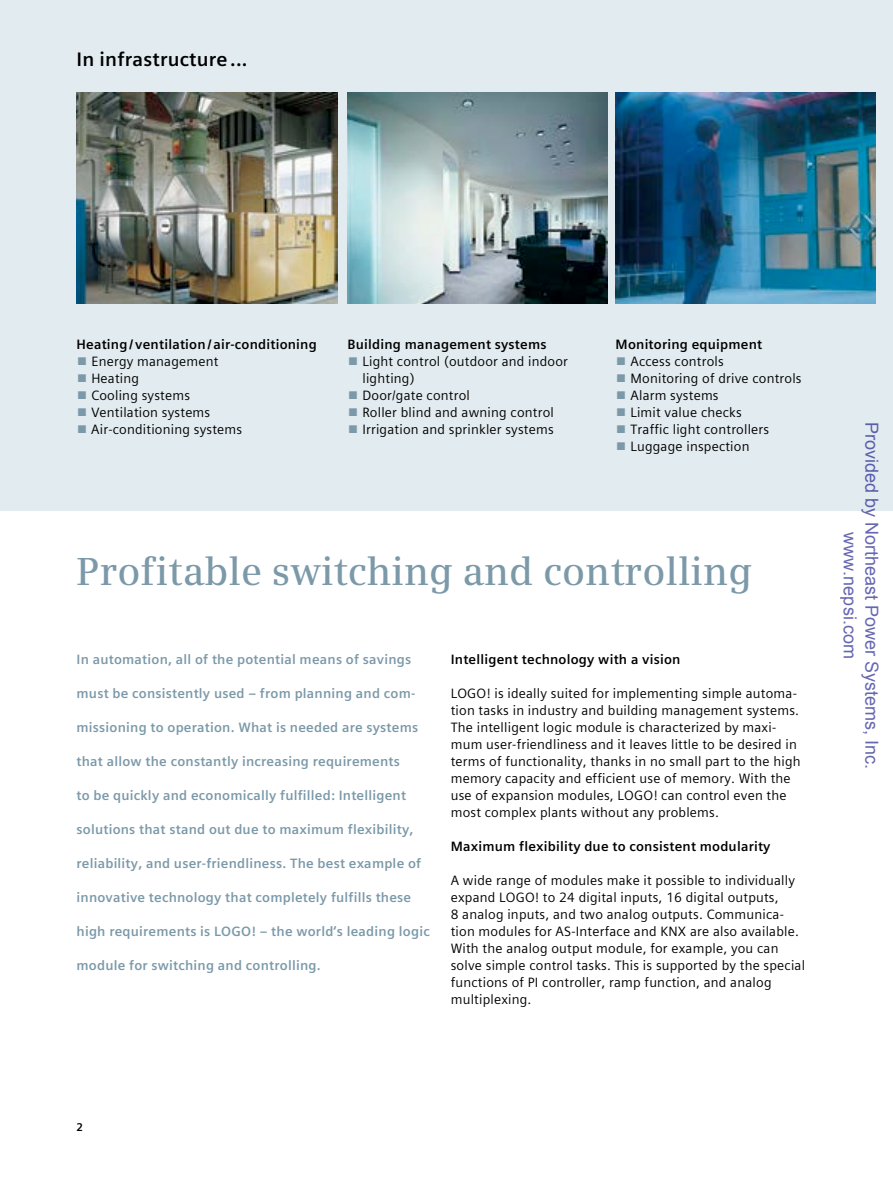
<style>
.page{position:relative;width:893px;height:1191px;background:#fff}
.page>*{position:absolute;margin:0;border:0;box-sizing:border-box;transform-origin:0 0}
.t1{font:600 39px "Siemens Serif";color:#7b99a9}
.t2{font:700 19.5px "Siemens Sans Global";letter-spacing:.01em;color:#000}
.t3{font:18px/21.6px "Arial";color:rgb(0 0 128/.6);text-align:center}
.t4{font:13.5px/17px "Siemens Sans Global";letter-spacing:.015em;color:#000}
.t5{font:700 13.5px "Siemens Sans Global";letter-spacing:.015em;color:#7b99a9}
.t6{font:700 13.5px "Siemens Sans Global";letter-spacing:.015em;color:#000}
.t7{font:700 11.25px "Siemens Sans Global";color:#000}
.s1{color:#7b99a9}
</style>
<div class="page">
<div style="left:0;top:0;width:893px;height:510px;background:#e2ebef"></div>
<img style="left:348px;top:93px;width:260px;height:210px">
<img style="left:616px;top:93px;width:260px;height:210px">
<img style="left:77px;top:93px;width:261px;height:210px">
<h2 class="t2" style="left:77px;top:44px;width:172px">In infrastructure ...</h2>
<p class="t6" style="left:76px;top:334px;width:242px">Heating / ventilation / air-conditioning</p>
<p class="t4" style="left:76px;top:353px;width:143px"><span class="s1">■</span> Energy management</p>
<p class="t4" style="left:76px;top:370px;width:64px"><span class="s1">■</span> Heating</p>
<p class="t4" style="left:76px;top:387px;width:115px"><span class="s1">■</span> Cooling systems</p>
<p class="t4" style="left:76px;top:404px;width:135px"><span class="s1">■</span> Ventilation systems</p>
<p class="t4" style="left:76px;top:421px;width:167px"><span class="s1">■</span> Air-conditioning systems</p>
<p class="t6" style="left:348px;top:334px;width:200px">Building management systems</p>
<p class="t4" style="left:362px;top:353px;width:207px;text-indent:-15px"><span class="s1">■</span> Light control (outdoor and indoor lighting)</p>
<p class="t4" style="left:348px;top:387px;width:124px"><span class="s1">■</span> Door/gate control</p>
<p class="t4" style="left:348px;top:404px;width:208px"><span class="s1">■</span> Roller blind and awning control</p>
<p class="t4" style="left:348px;top:421px;width:208px"><span class="s1">■</span> Irrigation and sprinkler systems</p>
<p class="t6" style="left:616px;top:334px;width:148px">Monitoring equipment</p>
<p class="t4" style="left:616px;top:352px;width:110px"><span class="s1">■</span> Access controls</p>
<p class="t4" style="left:616px;top:369px;width:188px"><span class="s1">■</span> Monitoring of drive controls</p>
<p class="t4" style="left:616px;top:386px;width:105px"><span class="s1">■</span> Alarm systems</p>
<p class="t4" style="left:616px;top:403px;width:128px"><span class="s1">■</span> Limit value checks</p>
<p class="t4" style="left:616px;top:420px;width:155px"><span class="s1">■</span> Traffic light controllers</p>
<p class="t4" style="left:616px;top:437px;width:135px"><span class="s1">■</span> Luggage inspection</p>
<h1 class="t1" style="left:77px;top:548px;width:677px">Profitable switching and controlling</h1>
<p class="t5" style="left:77px;top:648px;width:336px">In automation, all of the potential means of savings</p>
<p class="t5" style="left:77px;top:682px;width:340px">must be consistently used – from planning and com-</p>
<p class="t5" style="left:77px;top:716px;width:343px">missioning to operation. What is needed are systems</p>
<p class="t5" style="left:77px;top:750px;width:325px">that allow the constantly increasing requirements</p>
<p class="t5" style="left:77px;top:784px;width:331px">to be quickly and economically fulfilled: Intelligent</p>
<p class="t5" style="left:77px;top:818px;width:338px">solutions that stand out due to maximum flexibility,</p>
<p class="t5" style="left:77px;top:852px;width:346px">reliability, and user-friendliness. The best example of</p>
<p class="t5" style="left:77px;top:886px;width:336px">innovative technology that completely fulfills these</p>
<p class="t5" style="left:77px;top:920px;width:355px">high requirements is LOGO! – the world‘s leading logic</p>
<p class="t5" style="left:77px;top:954px;width:246px">module for switching and controlling.</p>
<p class="t6" style="left:451px;top:648px;width:231px">Intelligent technology with a vision</p>
<p class="t4" style="left:451px;top:684px;width:351px">LOGO! is ideally suited for implementing simple automa&shy;tion tasks in industry and building management systems.<br>The intelligent logic module is characterized by maxi&shy;mum user-friendliness and it leaves little to be desired in terms of functionality, thanks in no small part to the high memory capacity and efficient use of memory. With the use of expansion modules, LOGO! can control even the most complex plants without any problems.</p>
<p class="t6" style="left:451px;top:835px;width:321px">Maximum flexibility due to consistent modularity</p>
<p class="t4" style="left:451px;top:871px;width:356px">A wide range of modules make it possible to individually expand LOGO! to 24 digital inputs, 16 digital outputs,<br>8 analog inputs, and two analog outputs. Communica&shy;tion modules for AS-Interface and KNX are also available.<br>With the analog output module, for example, you can solve simple control tasks. This is supported by the special functions of PI controller, ramp function, and analog multiplexing.</p>
<h3 class="t3" style="left:882px;top:422px;width:349px;rotate:90deg">Provided by Northeast Power Systems, Inc. www.nepsi.com</h3>
<p class="t7" style="left:77px;top:1118px;width:8px">2</p>
</div>
